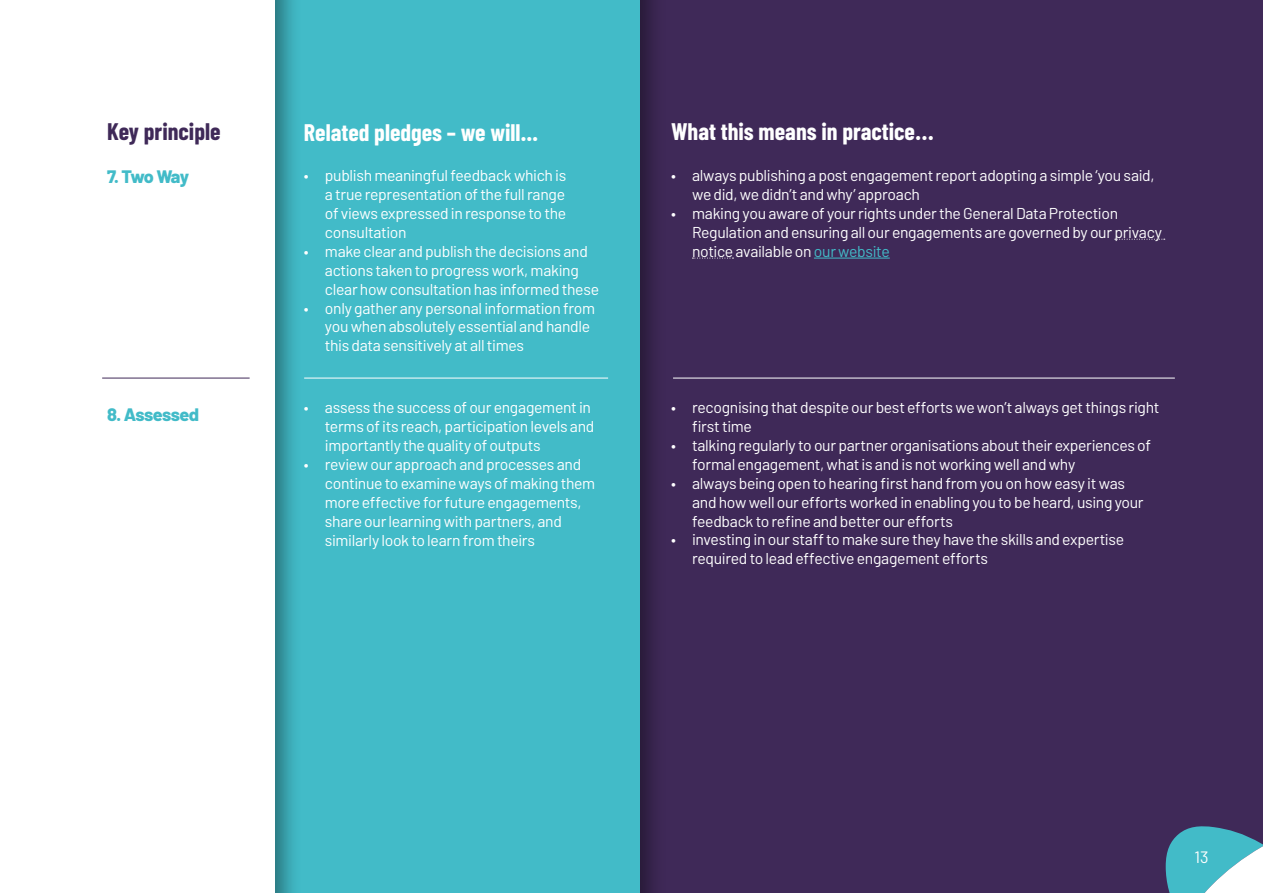
<style>
.page{position:relative;width:1263px;height:893px;background:#fff}
.page>*{position:absolute;margin:0;border:0;box-sizing:border-box;transform-origin:0 0}
.t1{font:700 24px "Barlow Condensed";color:#fff}
.t2{font:700 24px "Barlow Condensed";color:#3f2958}
.t3{font:800 18px "Barlow";letter-spacing:-.035em;color:#42bbc8}
.t4{font:16.5px "Barlow";color:#fff}
.t5{font:15.75px/18.9px "Barlow";letter-spacing:-.02em;color:#fff}
.s1{color:#42bbc8}
</style>
<div class="page">
<div style="left:640px;top:0;width:623px;height:893px;background:#3f2958"></div>
<svg style="left:1166px;top:826px;width:97px;height:67px;background:#6dbac8"></svg>
<div style="left:265px;top:0;width:402px;height:893px;background:#000;opacity:.4"></div>
<div style="left:275px;top:0;width:365px;height:893px;background:#42bbc8"></div>
<div style="left:0;top:0;width:302px;height:893px;background:#000;opacity:.4"></div>
<div style="left:0;top:0;width:274px;height:893px;background:#fff"></div>
<svg style="left:1115px;top:239px;width:50px;height:1px"></svg>
<svg style="left:692px;top:258px;width:41px;height:1px"></svg>
<hr style="left:814px;top:258px;width:76px;height:1px;background:#42bbc8">
<hr style="left:304px;top:378px;width:304px;height:1px;background:#fff">
<hr style="left:673px;top:378px;width:502px;height:1px;background:#fff">
<hr style="left:102px;top:378px;width:148px;height:1px;background:#3f2958">
<h1 class="t2" style="left:107px;top:117px;width:115px">Key principle</h1>
<p class="t3" style="left:107px;top:164px;width:84px">7. Two Way</p>
<p class="t3" style="left:107px;top:401px;width:94px">8. Assessed</p>
<h1 class="t1" style="left:304px;top:117px;width:236px">Related pledges – we will…</h1>
<p class="t5" style="left:325px;top:166px;width:243px;text-align:justify;text-indent:-21px">• publish meaningful feedback which is a true representation of the full range of views expressed in response to the consultation</p>
<p class="t5" style="left:325px;top:241px;width:276px;text-indent:-21px">• make clear and publish the decisions and actions taken to progress work, making clear how consultation has informed these</p>
<p class="t5" style="left:325px;top:298px;width:272px;text-indent:-21px">• only gather any personal information from you when absolutely essential and handle this data sensitively at all times</p>
<p class="t5" style="left:325px;top:398px;width:271px;text-indent:-21px">• assess the success of our engagement in terms of its reach, participation levels and importantly the quality of outputs</p>
<p class="t5" style="left:325px;top:455px;width:272px;text-indent:-21px">• review our approach and processes and continue to examine ways of making them more effective for future engagements, share our learning with partners, and similarly look to learn from theirs</p>
<h1 class="t1" style="left:671px;top:117px;width:265px">What this means in practice...</h1>
<p class="t5" style="left:692px;top:165px;width:464px;text-indent:-21px">• always publishing a post engagement report adopting a simple ‘you said, we did, we didn’t and why’ approach</p>
<p class="t5" style="left:692px;top:203px;width:471px;text-indent:-21px">• making you aware of your rights under the General Data Protection<br>Regulation and ensuring all our engagements are governed by our privacy notice available on <span class="s1">our website</span></p>
<p class="t5" style="left:692px;top:398px;width:469px;text-indent:-21px">• recognising that despite our best efforts we won’t always get things right first time</p>
<p class="t5" style="left:692px;top:435px;width:460px;text-indent:-21px">• talking regularly to our partner organisations about their experiences of formal engagement, what is and is not working well and why</p>
<p class="t5" style="left:692px;top:473px;width:453px;text-indent:-21px">• always being open to hearing first hand from you on how easy it was and how well our efforts worked in enabling you to be heard, using your feedback to refine and better our efforts</p>
<p class="t5" style="left:692px;top:530px;width:434px;text-indent:-21px">• investing in our staff to make sure they have the skills and expertise required to lead effective engagement efforts</p>
<p class="t4" style="left:1194px;top:847px;width:16px">13</p>
</div>
